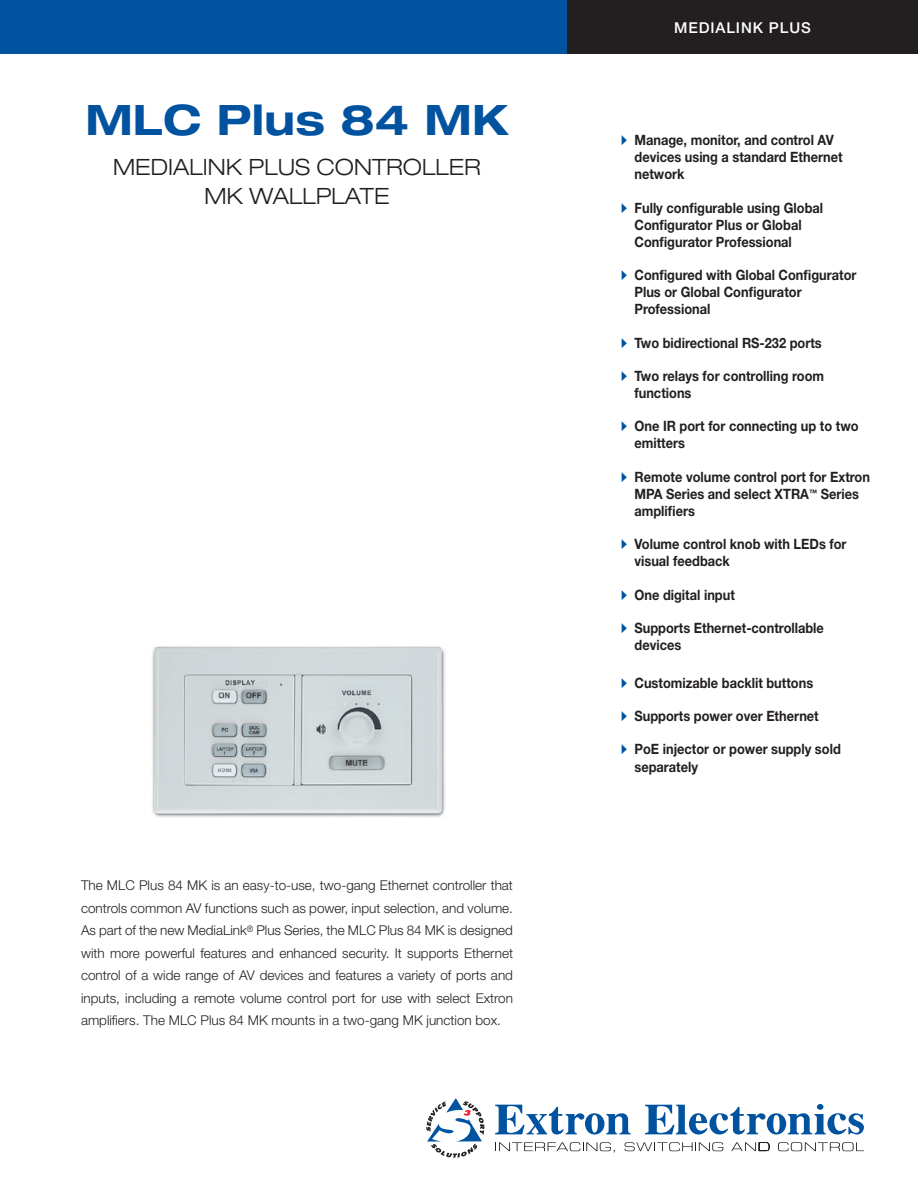
<style>
.page{position:relative;width:918px;height:1188px;background:#fff}
.page>*{position:absolute;margin:0;border:0;box-sizing:border-box;transform-origin:0 0}
.cover_product_name{font:700 expanded 42px "Helvetica Neue LT Std";color:#0153a0}
.cover_product_subti{font:300 expanded 22.5px "Helvetica Neue LT Std";color:#231f20}
.cover_category{font:500 15px "Helvetica Neue LT Std";letter-spacing:.06em;color:#fff}
.t1{font:700 14.25px/17.1px "Helvetica Neue LT Std";color:#231f20;scale:.9 1}
.cover_teaser_paragr{font:300 13.5px/22.5px "Helvetica Neue LT Std";color:#231f20;text-align:justify}
.s1{font-family:"Quick Type Pi";font-weight:400;color:#0153a0}
</style>
<div class="page">
<div style="left:0;top:0;width:581px;height:54px;background:#0153a0"></div>
<div style="left:567px;top:0;width:351px;height:54px;background:#231f20"></div>
<svg style="left:426px;top:1098px;width:58px;height:60px"></svg>
<svg style="left:495px;top:1105px;width:136px;height:30px"></svg>
<svg style="left:645px;top:1105px;width:219px;height:30px"></svg>
<svg style="left:495px;top:1142px;width:120px;height:11px"></svg>
<svg style="left:625px;top:1142px;width:98px;height:9px"></svg>
<svg style="left:731px;top:1142px;width:39px;height:9px"></svg>
<svg style="left:778px;top:1142px;width:86px;height:9px"></svg>
<img style="left:152px;top:646px;width:293px;height:171px">
<p class="cover_product_name" style="left:85px;top:94px;width:425px">MLC Plus 84 MK</p>
<p class="cover_product_subti" style="left:113px;top:153px;width:369px">MEDIALINK PLUS CONTROLLER</p>
<p class="cover_product_subti" style="left:204px;top:182px;width:187px">MK WALLPLATE</p>
<p class="cover_teaser_paragr" style="left:81px;top:874px;width:434px">The MLC Plus 84 MK is an easy-to-use, two-gang Ethernet controller that controls common AV functions such as power, input selection, and volume.<br>As part of the new MediaLink<sup>®</sup> Plus Series, the MLC Plus 84 MK is designed with more powerful features and enhanced security. It supports Ethernet control of a wide range of AV devices and features a variety of ports and inputs, including a remote volume control port for use with select Extron amplifiers. The MLC Plus 84 MK mounts in a two-gang MK junction box.</p>
<p class="cover_category" style="left:674px;top:19px;width:138px">MEDIALINK PLUS</p>
<p class="t1" style="left:634px;top:131px;width:233px;text-indent:-14px"><span class="s1">A</span> Manage, monitor, and control AV devices using a standard Ethernet network</p>
<p class="t1" style="left:634px;top:199px;width:211px;text-indent:-14px"><span class="s1">A</span> Fully configurable using Global<br>Configurator Plus or Global<br>Configurator Professional</p>
<p class="t1" style="left:634px;top:266px;width:248px;text-indent:-14px"><span class="s1">A</span> Configured with Global Configurator<br>Plus or Global Configurator<br>Professional</p>
<p class="t1" style="left:621px;top:334px;width:225px"><span class="s1">A</span> Two bidirectional RS-232 ports</p>
<p class="t1" style="left:634px;top:367px;width:212px;text-indent:-14px"><span class="s1">A</span> Two relays for controlling room functions</p>
<p class="t1" style="left:634px;top:417px;width:251px;text-indent:-14px"><span class="s1">A</span> One IR port for connecting up to two emitters</p>
<p class="t1" style="left:634px;top:468px;width:263px;text-indent:-14px"><span class="s1">A</span> Remote volume control port for Extron<br>MPA Series and select XTRA<sup>™</sup> Series amplifiers</p>
<p class="t1" style="left:634px;top:535px;width:237px;text-indent:-14px"><span class="s1">A</span> Volume control knob with LEDs for visual feedback</p>
<p class="t1" style="left:621px;top:586px;width:128px"><span class="s1">A</span> One digital input</p>
<p class="t1" style="left:634px;top:619px;width:212px;text-indent:-14px"><span class="s1">A</span> Supports Ethernet-controllable devices</p>
<p class="t1" style="left:621px;top:674px;width:215px"><span class="s1">A</span> Customizable backlit buttons</p>
<p class="t1" style="left:621px;top:707px;width:221px"><span class="s1">A</span> Supports power over Ethernet</p>
<p class="t1" style="left:634px;top:741px;width:231px;text-indent:-14px"><span class="s1">A</span> PoE injector or power supply sold separately</p>
</div>
